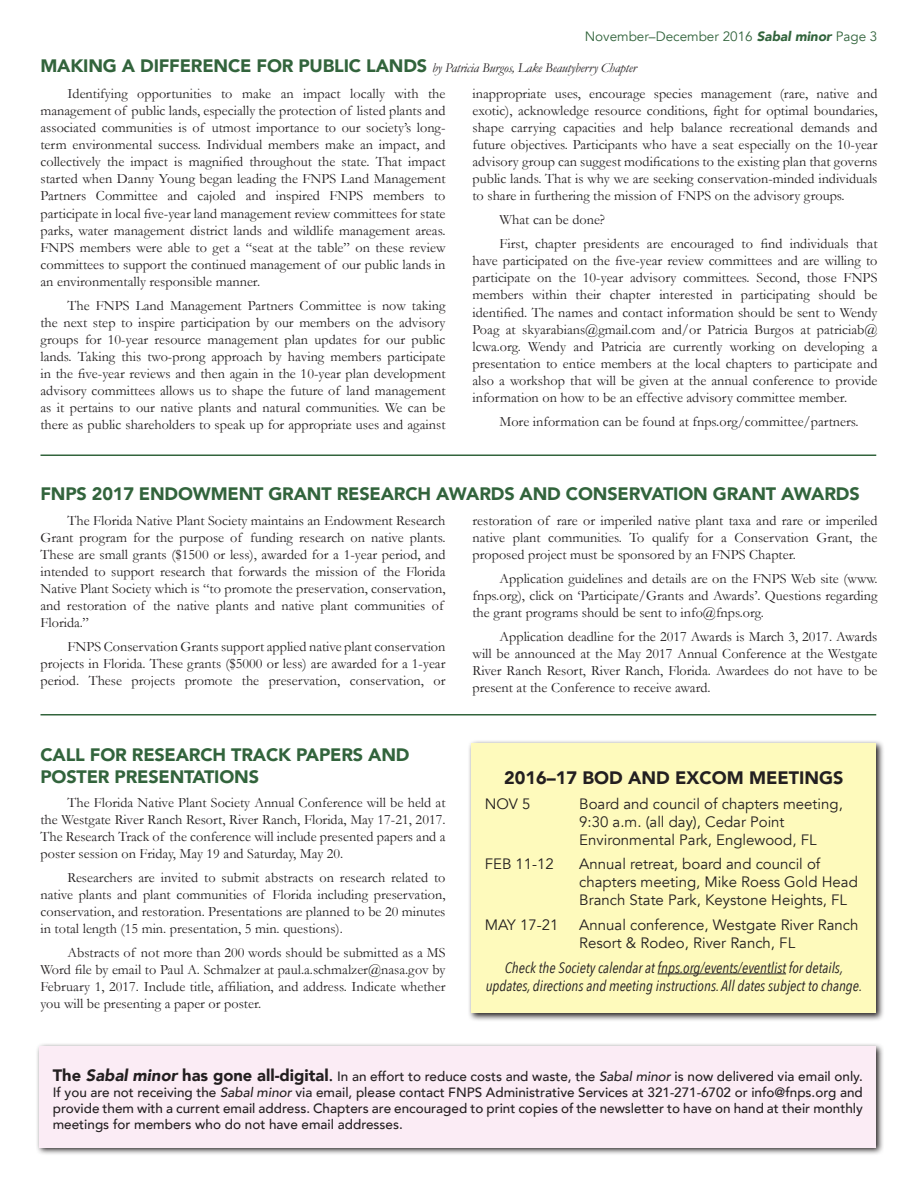
<style>
.page{position:relative;width:918px;height:1188px;background:#fff}
.page>*{position:absolute;margin:0;border:0;box-sizing:border-box;transform-origin:0 0}
.t1{font:900 18px/21.6px "Avenir";letter-spacing:-.01em;color:#32643c}
.t2{font:900 18px "Avenir";color:#231f20}
.t3{font:15px/18px "Avenir";color:#231f20}
.t4{font:italic 15px/18px "Avenir Next Condensed";color:#231f20;text-align:center}
.t5{font:14.25px/17.1px "Garamond";color:#231f20;text-align:justify}
.t6{font:500 13.5px/16.2px "Avenir";color:#231f20;text-align:justify}
.t7{font:italic 13.5px "Garamond";letter-spacing:-.01em;color:#231f20}
.t8{font:13.5px "Avenir";color:#32643c}
.s1{font-weight:900;font-style:italic}
.s2{font-family:"Avenir";font-weight:900;font-style:normal;font-size:18px;color:#32643c}
.s3{font-weight:900;font-size:16.5px}
.s4{font-weight:900;font-style:italic;font-size:16.5px}
.s5{font-family:"Garamond";font-weight:700;font-size:16.5px}
.s6{font-style:italic}
</style>
<div class="page">
<svg style="left:469px;top:741px;width:415px;height:280px;background:#b3b2b2"></svg>
<div style="left:471px;top:743px;width:405px;height:270px;background:#fefabc"></div>
<hr style="left:658px;top:974px;width:128px;height:1px;background:#231f20">
<hr style="left:40px;top:454px;width:836px;height:2px;background:#32643c">
<svg style="left:37px;top:1044px;width:846px;height:110px;background:#bcbabb"></svg>
<div style="left:39px;top:1046px;width:837px;height:102px;background:#fbecf5"></div>
<hr style="left:40px;top:714px;width:836px;height:2px;background:#32643c">
<p class="t8" style="left:585px;top:28px;width:294px">November–December 2016 <span class="s1">Sabal minor</span> Page 3</p>
<p class="t7" style="left:40px;top:60px;width:598px"><span class="s2">MAKING A DIFFERENCE FOR PUBLIC LANDS</span> by Patricia Burgos, Lake Beautyberry Chapter</p>
<p class="t5" style="left:40px;top:85px;width:407px;text-indent:27px">Identifying opportunities to make an impact locally with the management of public lands, especially the protection of listed plants and associated communities is of utmost importance to our society’s long&shy;term environmental success. Individual members make an impact, and collectively the impact is magnified throughout the state. That impact started when Danny Young began leading the FNPS Land Management Partners Committee and cajoled and inspired FNPS members to participate in local five-year land management review committees for state parks, water management district lands and wildlife management areas.<br>FNPS members were able to get a “seat at the table” on these review committees to support the continued management of our public lands in an environmentally responsible manner.</p>
<p class="t5" style="left:40px;top:297px;width:407px;text-indent:27px">The FNPS Land Management Partners Committee is now taking the next step to inspire participation by our members on the advisory groups for 10-year resource management plan updates for our public lands. Taking this two-prong approach by having members participate in the five-year reviews and then again in the 10-year plan development advisory committees allows us to shape the future of land management as it pertains to our native plants and natural communities. We can be there as public shareholders to speak up for appropriate uses and against</p>
<p class="t5" style="left:472px;top:85px;width:407px">inappropriate uses, encourage species management (rare, native and exotic), acknowledge resource conditions, fight for optimal boundaries, shape carrying capacities and help balance recreational demands and future objectives. Participants who have a seat especially on the 10-year advisory group can suggest modifications to the existing plan that governs public lands. That is why we are seeking conservation-minded individuals to share in furthering the mission of FNPS on the advisory groups.</p>
<p class="t5" style="left:500px;top:211px;width:107px">What can be done?</p>
<p class="t5" style="left:472px;top:235px;width:407px;text-indent:27px">First, chapter presidents are encouraged to find individuals that have participated on the five-year review committees and are willing to participate on the 10-year advisory committees. Second, those FNPS members within their chapter interested in participating should be identified. The names and contact information should be sent to Wendy Poag at skyarabians@gmail.com and/or Patricia Burgos at patriciab@ lcwa.org. Wendy and Patricia are currently working on developing a presentation to entice members at the local chapters to participate and also a workshop that will be given at the annual conference to provide information on how to be an effective advisory committee member.</p>
<p class="t5" style="left:500px;top:413px;width:361px">More information can be found at fnps.org/committee/partners.</p>
<p class="t1" style="left:40px;top:483px;width:821px">FNPS 2017 ENDOWMENT GRANT RESEARCH AWARDS AND CONSERVATION GRANT AWARDS</p>
<p class="t5" style="left:40px;top:511px;width:407px;text-align:left;text-indent:27px">The Florida Native Plant Society maintains an Endowment Research Grant program for the purpose of funding research on native plants.<br>These are small grants ($1500 or less), awarded for a 1-year period, and intended to support research that forwards the mission of the Florida Native Plant Society which is “to promote the preservation, conservation, and restoration of the native plants and native plant communities of Florida.”</p>
<p class="t5" style="left:40px;top:638px;width:407px;text-indent:27px">FNPS Conservation Grants support applied native plant conservation projects in Florida. These grants ($5000 or less) are awarded for a 1-year period. These projects promote the preservation, conservation, or</p>
<p class="t5" style="left:472px;top:511px;width:407px">restoration of rare or imperiled native plant taxa and rare or imperiled native plant communities. To qualify for a Conservation Grant, the proposed project must be sponsored by an FNPS Chapter.</p>
<p class="t5" style="left:472px;top:569px;width:406px;text-indent:27px">Application guidelines and details are on the FNPS Web site (www. fnps.org), click on ‘Participate/Grants and Awards’. Questions regarding the grant programs should be sent to info@fnps.org.</p>
<p class="t5" style="left:472px;top:627px;width:407px;text-indent:27px">Application deadline for the 2017 Awards is March 3, 2017. Awards will be announced at the May 2017 Annual Conference at the Westgate River Ranch Resort, River Ranch, Florida. Awardees do not have to be present at the Conference to receive award.</p>
<p class="t1" style="left:40px;top:744px;width:371px">CALL FOR RESEARCH TRACK PAPERS AND<br>POSTER PRESENTATIONS</p>
<p class="t5" style="left:40px;top:794px;width:407px;text-indent:27px">The Florida Native Plant Society Annual Conference will be held at the Westgate River Ranch Resort, River Ranch, Florida, May 17-21, 2017.<br>The Research Track of the conference will include presented papers and a poster session on Friday, May 19 and Saturday, May 20.</p>
<p class="t5" style="left:40px;top:869px;width:407px;text-indent:27px">Researchers are invited to submit abstracts on research related to native plants and plant communities of Florida including preservation, conservation, and restoration. Presentations are planned to be 20 minutes in total length (15 min. presentation, 5 min. questions).</p>
<p class="t5" style="left:40px;top:944px;width:407px;text-indent:27px">Abstracts of not more than 200 words should be submitted as a MS Word file by email to Paul A. Schmalzer at paul.a.schmalzer@nasa.gov by February 1, 2017. Include title, affiliation, and address. Indicate whether you will be presenting a paper or poster.</p>
<p class="t2" style="left:504px;top:762px;width:341px">2016–17 BOD AND EXCOM MEETINGS</p>
<p class="t3" style="left:485px;top:795px;width:47px">NOV 5</p>
<p class="t3" style="left:579px;top:795px;width:265px">Board and council of chapters meeting,<br>9:30 a.m. (all day), Cedar Point<br>Environmental Park, Englewood, FL</p>
<p class="t3" style="left:485px;top:855px;width:71px">FEB 11-12</p>
<p class="t3" style="left:579px;top:855px;width:280px">Annual retreat, board and council of chapters meeting, Mike Roess Gold Head<br>Branch State Park, Keystone Heights, FL</p>
<p class="t3" style="left:485px;top:916px;width:75px">MAY 17-21</p>
<p class="t3" style="left:579px;top:916px;width:281px">Annual conference, Westgate River Ranch<br>Resort &amp; Rodeo, River Ranch, FL</p>
<p class="t4" style="left:486px;top:958px;width:378px">Check the Society calendar at fnps.org/events/eventlist for details, updates, directions and meeting instructions. All dates subject to change.</p>
<p class="t6" style="left:53px;top:1067px;width:812px"><span class="s3">The</span> <span class="s4">Sabal minor</span> <span class="s3">has gone all-digital</span><span class="s5">.</span> In an effort to reduce costs and waste, the <span class="s6">Sabal minor</span> is now delivered via email only.<br>If you are not receiving the <span class="s6">Sabal minor</span> via email, please contact FNPS Administrative Services at 321-271-6702 or info@fnps.org and provide them with a current email address. Chapters are encouraged to print copies of the newsletter to have on hand at their monthly meetings for members who do not have email addresses.</p>
</div>
